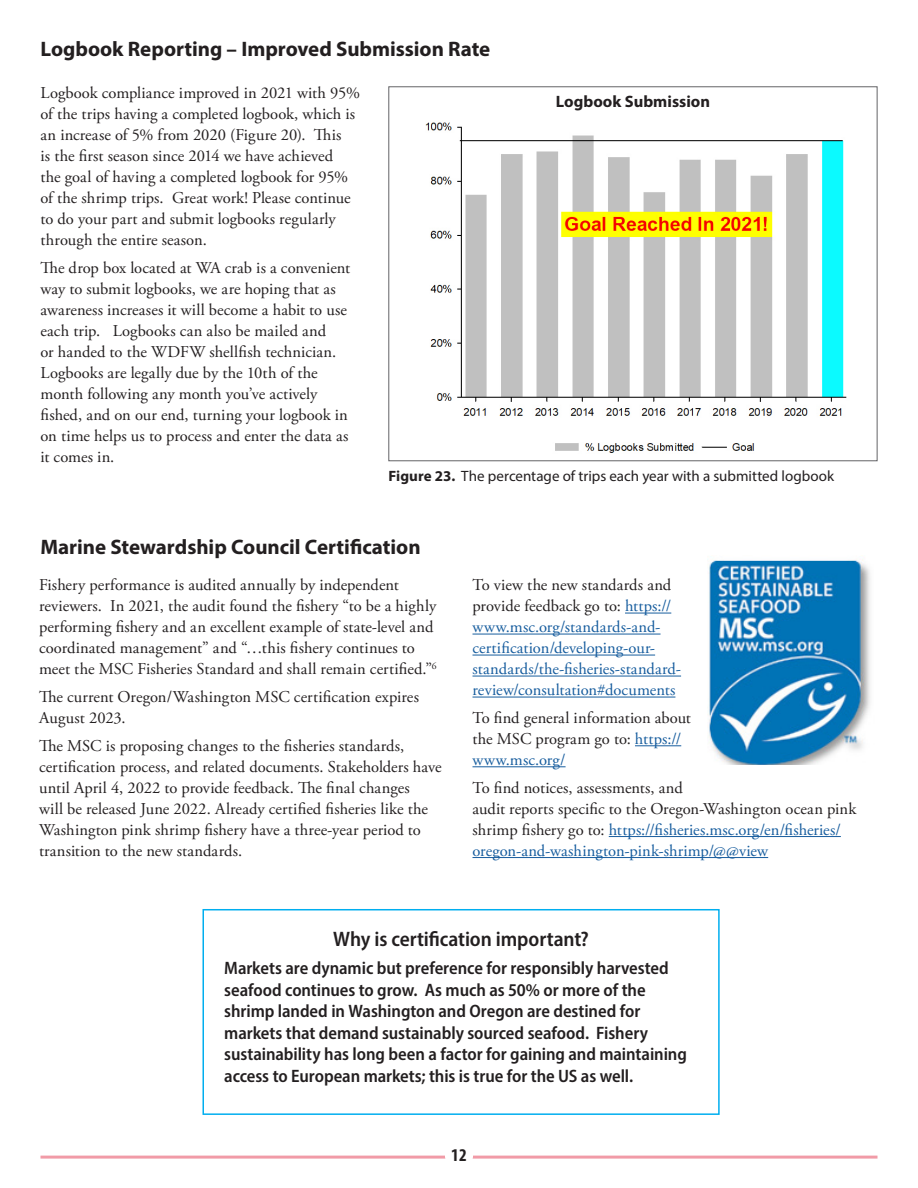
<style>
.page{position:relative;width:918px;height:1188px;background:#fff}
.page>*{position:absolute;margin:0;border:0;box-sizing:border-box;transform-origin:0 0}
.Body_text{font:700 21px "Myriad Pro";color:#231f20}
.t1{font:600 semi-condensed 21px "Myriad Pro";letter-spacing:-.005em;color:#231f20}
.t2{font:600 semi-condensed 18px/21.6px "Myriad Pro";letter-spacing:-.005em;color:#231f20}
.t3{font:700 condensed 18px "Myriad Pro";color:#231f20}
.Body_text-2{font:16.5px/21px "Adobe Garamond Pro";letter-spacing:.005em;color:#231f20}
.Body_text-3{font:16.5px/21px "Adobe Garamond Pro";letter-spacing:.005em;color:#175d9e}
.t4{font:700 16.5px "Myriad Pro";letter-spacing:.005em;color:#231f20}
.t5{font:15px "Myriad Pro";color:#231f20}
.s1{font-weight:700}
.s2{color:#231f20}
.s3{color:#175d9e}
</style>
<div class="page">
<hr style="left:40px;top:1156px;width:838px;height:3px;background:#f19ba7">
<div style="left:445px;top:1142px;width:28px;height:28px;background:#fff;border-radius:50%"></div>
<img style="left:709px;top:559px;width:161px;height:206px">
<img style="left:425px;top:122px;width:422px;height:331px">
<hr style="left:625px;top:613px;width:46px;height:1px;background:#175d9e">
<hr style="left:472px;top:634px;width:189px;height:1px;background:#175d9e">
<hr style="left:472px;top:655px;width:183px;height:1px;background:#175d9e">
<hr style="left:472px;top:676px;width:209px;height:1px;background:#175d9e">
<hr style="left:472px;top:697px;width:203px;height:1px;background:#175d9e">
<hr style="left:635px;top:745px;width:46px;height:1px;background:#175d9e">
<hr style="left:472px;top:766px;width:94px;height:1px;background:#175d9e">
<hr style="left:609px;top:836px;width:232px;height:1px;background:#175d9e">
<hr style="left:472px;top:857px;width:296px;height:1px;background:#175d9e">
<div style="left:202px;top:909px;width:518px;height:206px;border:2px solid #00aeef"></div>
<p class="Body_text" style="left:40px;top:35px;width:451px">Logbook Reporting – Improved Submission Rate</p>
<p class="Body_text-2" style="left:40px;top:83px;width:321px">Logbook compliance improved in 2021 with 95% of the trips having a completed logbook, which is an increase of 5% from 2020 (Figure 20). This<br>is the first season since 2014 we have achieved<br>the goal of having a completed logbook for 95% of the shrimp trips. Great work! Please continue to do your part and submit logbooks regularly through the entire season.</p>
<p class="Body_text-2" style="left:40px;top:258px;width:311px">The drop box located at WA crab is a convenient way to submit logbooks, we are hoping that as awareness increases it will become a habit to use each trip. Logbooks can also be mailed and<br>or handed to the WDFW shellfish technician.<br>Logbooks are legally due by the 10th of the month following any month you’ve actively fished, and on our end, turning your logbook in on time helps us to process and enter the data as it comes in.</p>
<p class="t4" style="left:556px;top:90px;width:156px">Logbook Submission</p>
<p class="t5" style="left:388px;top:467px;width:447px"><span class="s1">Figure 23.</span> The percentage of trips each year with a submitted logbook</p>
<p class="Body_text" style="left:40px;top:534px;width:382px">Marine Stewardship Council Certification</p>
<p class="Body_text-2" style="left:39px;top:575px;width:399px">Fishery performance is audited annually by independent reviewers. In 2021, the audit found the fishery “to be a highly performing fishery and an excellent example of state-level and coordinated management” and “…this fishery continues to meet the MSC Fisheries Standard and shall remain certified.”<sup>6</sup></p>
<p class="Body_text-2" style="left:39px;top:687px;width:382px">The current Oregon/Washington MSC certification expires<br>August 2023.</p>
<p class="Body_text-2" style="left:39px;top:736px;width:404px">The MSC is proposing changes to the fisheries standards, certification process, and related documents. Stakeholders have until April 4, 2022 to provide feedback. The final changes<br>will be released June 2022. Already certified fisheries like the Washington pink shrimp fishery have a three-year period to transition to the new standards.</p>
<p class="Body_text-3" style="left:472px;top:575px;width:210px"><span class="s2">To view the new standards and provide feedback go to:</span> https:// www.msc.org/standards-and&shy;certification/developing-our&shy;standards/the-fisheries-standard&shy;review/consultation#documents</p>
<p class="Body_text-2" style="left:472px;top:708px;width:220px">To find general information about the MSC program go to: <span class="s3">https:// www.msc.org/</span></p>
<p class="Body_text-2" style="left:472px;top:778px;width:386px">To find notices, assessments, and<br>audit reports specific to the Oregon-Washington ocean pink shrimp fishery go to: <span class="s3">https://fisheries.msc.org/en/fisheries/ oregon-and-washington-pink-shrimp/@@view</span></p>
<p class="t1" style="left:333px;top:925px;width:257px">Why is certification important?</p>
<p class="t2" style="left:224px;top:957px;width:464px">Markets are dynamic but preference for responsibly harvested seafood continues to grow. As much as 50% or more of the shrimp landed in Washington and Oregon are destined for markets that demand sustainably sourced seafood. Fishery sustainability has long been a factor for gaining and maintaining access to European markets; this is true for the US as well.</p>
<p class="t3" style="left:451px;top:1144px;width:17px">12</p>
</div>
